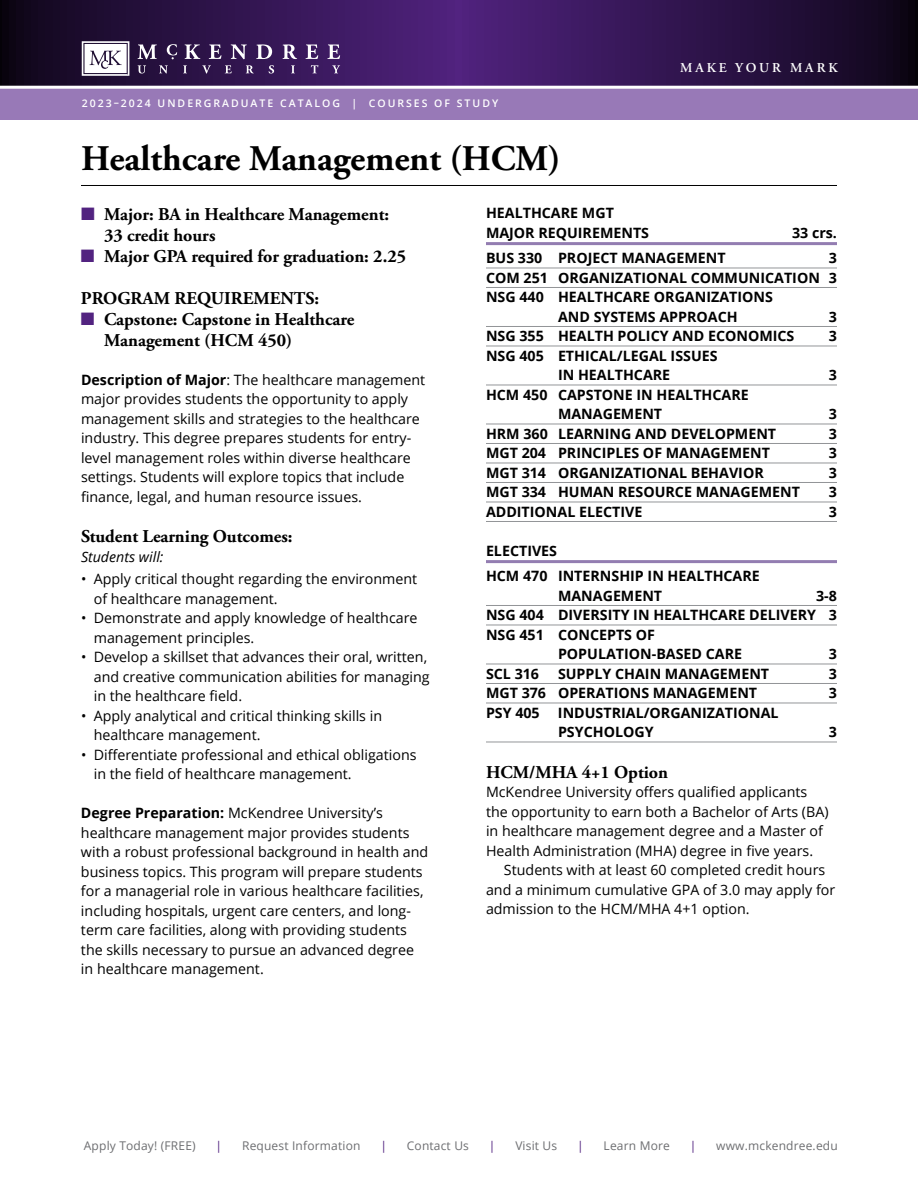
<style>
.page{position:relative;width:918px;height:1188px;background:#fff}
.page>*{position:absolute;margin:0;border:0;box-sizing:border-box;transform-origin:0 0}
.CourseNames24{font:700 36px "Adobe Garamond Pro";color:#000}
.Body_Subs_Bold{font:700 18px/21px "Adobe Garamond Pro";color:#000}
.Body_9_5{font:14.25px/19.5px "Open Sans";color:#000}
.CourseTabsAllCaps9_1{font:700 14.25px/19.5px "Open Sans";color:#000}
.CourseTabsHeadsBold{font:700 14.25px/19.5px "Open Sans";color:#000}
.Body_Ital_space_belo{font:italic 14.25px "Open Sans";color:#000}
.t1{font:600 13.5px "Adobe Garamond Pro";letter-spacing:.215em;color:#fff}
.t2{font:12px "Open Sans";letter-spacing:.015em;color:#6d6e71}
.t3{font:12px "Open Sans";color:#522380}
.t4{font:600 10.5px "Open Sans";letter-spacing:.19em;color:#fff}
.s1{color:#522380}
.s2{font-weight:700}
</style>
<div class="page">
<div style="left:0;top:86px;width:918px;height:34px;background:#9879b7"></div>
<svg style="left:0;top:0;width:918px;height:86px;background:#30154c"></svg>
<svg style="left:82px;top:41px;width:47px;height:35px"></svg>
<svg style="left:138px;top:44px;width:19px;height:15px"></svg>
<svg style="left:185px;top:44px;width:15px;height:15px"></svg>
<svg style="left:209px;top:44px;width:12px;height:15px"></svg>
<svg style="left:231px;top:44px;width:16px;height:15px"></svg>
<svg style="left:256px;top:44px;width:16px;height:15px"></svg>
<svg style="left:283px;top:44px;width:14px;height:15px"></svg>
<svg style="left:306px;top:44px;width:12px;height:15px"></svg>
<svg style="left:327px;top:44px;width:13px;height:15px"></svg>
<svg style="left:138px;top:65px;width:8px;height:9px"></svg>
<svg style="left:159px;top:65px;width:9px;height:8px"></svg>
<svg style="left:183px;top:65px;width:4px;height:8px"></svg>
<svg style="left:202px;top:65px;width:9px;height:9px"></svg>
<svg style="left:225px;top:65px;width:7px;height:8px"></svg>
<svg style="left:246px;top:65px;width:8px;height:8px"></svg>
<svg style="left:269px;top:65px;width:5px;height:9px"></svg>
<svg style="left:291px;top:65px;width:4px;height:8px"></svg>
<svg style="left:311px;top:65px;width:7px;height:8px"></svg>
<svg style="left:332px;top:65px;width:8px;height:8px"></svg>
<svg style="left:167px;top:44px;width:10px;height:15px"></svg>
<hr style="left:0;top:86px;width:918px;height:3px;background:#fff">
<hr style="left:81px;top:185px;width:756px;height:1px;background:#000">
<hr style="left:486px;top:242px;width:351px;height:3px;background:#937db1">
<hr style="left:486px;top:268px;width:351px;height:1px;background:#939598">
<hr style="left:486px;top:287px;width:351px;height:1px;background:#939598">
<hr style="left:486px;top:326px;width:351px;height:1px;background:#939598">
<hr style="left:486px;top:346px;width:351px;height:1px;background:#939598">
<hr style="left:486px;top:385px;width:351px;height:1px;background:#939598">
<hr style="left:486px;top:424px;width:351px;height:1px;background:#939598">
<hr style="left:486px;top:443px;width:351px;height:1px;background:#939598">
<hr style="left:486px;top:463px;width:351px;height:1px;background:#939598">
<hr style="left:486px;top:482px;width:351px;height:1px;background:#939598">
<hr style="left:486px;top:502px;width:351px;height:1px;background:#939598">
<hr style="left:486px;top:521px;width:351px;height:1px;background:#939598">
<hr style="left:486px;top:560px;width:351px;height:3px;background:#937db1">
<hr style="left:486px;top:605px;width:351px;height:1px;background:#939598">
<hr style="left:486px;top:625px;width:351px;height:1px;background:#939598">
<hr style="left:486px;top:664px;width:351px;height:1px;background:#939598">
<hr style="left:486px;top:683px;width:351px;height:1px;background:#939598">
<hr style="left:486px;top:703px;width:351px;height:1px;background:#939598">
<hr style="left:486px;top:742px;width:351px;height:1px;background:#939598">
<p class="t1" style="left:680px;top:60px;width:159px">MAKE YOUR MARK</p>
<p class="t4" style="left:82px;top:96px;width:418px">2023–2024 UNDERGRADUATE CATALOG | COURSES OF STUDY</p>
<p class="CourseNames24" style="left:81px;top:138px;width:481px">Healthcare Management (HCM)</p>
<p class="Body_Subs_Bold" style="left:104px;top:204px;width:287px;text-indent:-23px"><span class="s1">■</span> Major: BA in Healthcare Management:<br>33 credit hours</p>
<p class="Body_Subs_Bold" style="left:81px;top:246px;width:327px"><span class="s1">■</span> Major GPA required for graduation: 2.25</p>
<p class="Body_Subs_Bold" style="left:81px;top:288px;width:240px">PROGRAM REQUIREMENTS:</p>
<p class="Body_Subs_Bold" style="left:104px;top:309px;width:252px;text-indent:-23px"><span class="s1">■</span> Capstone: Capstone in Healthcare<br>Management (HCM 450)</p>
<p class="Body_9_5" style="left:81px;top:369px;width:346px"><span class="s2">Description of Major</span>: The healthcare management major provides students the opportunity to apply management skills and strategies to the healthcare industry. This degree prepares students for entry&shy;level management roles within diverse healthcare settings. Students will explore topics that include finance, legal, and human resource issues.</p>
<p class="Body_Subs_Bold" style="left:81px;top:526px;width:213px">Student Learning Outcomes:</p>
<p class="Body_Ital_space_belo" style="left:81px;top:547px;width:84px">Students will:</p>
<p class="Body_9_5" style="left:94px;top:569px;width:325px;text-indent:-13px">• Apply critical thought regarding the environment of healthcare management.</p>
<p class="Body_9_5" style="left:94px;top:608px;width:325px;text-indent:-13px">• Demonstrate and apply knowledge of healthcare management principles.</p>
<p class="Body_9_5" style="left:94px;top:647px;width:337px;text-indent:-13px">• Develop a skillset that advances their oral, written, and creative communication abilities for managing in the healthcare field.</p>
<p class="Body_9_5" style="left:94px;top:705px;width:290px;text-indent:-13px">• Apply analytical and critical thinking skills in healthcare management.</p>
<p class="Body_9_5" style="left:94px;top:744px;width:324px;text-indent:-13px">• Differentiate professional and ethical obligations in the field of healthcare management.</p>
<p class="Body_9_5" style="left:81px;top:803px;width:349px"><span class="s2">Degree Preparation:</span> McKendree University’s healthcare management major provides students with a robust professional background in health and business topics. This program will prepare students for a managerial role in various healthcare facilities, including hospitals, urgent care centers, and long&shy;term care facilities, along with providing students the skills necessary to pursue an advanced degree in healthcare management.</p>
<p class="CourseTabsHeadsBold" style="left:486px;top:203px;width:165px">HEALTHCARE MGT<br>MAJOR REQUIREMENTS</p>
<p class="CourseTabsHeadsBold" style="left:792px;top:222px;width:46px">33 crs.</p>
<p class="CourseTabsAllCaps9_1" style="left:486px;top:248px;width:241px">BUS 330 PROJECT MANAGEMENT</p>
<p class="CourseTabsAllCaps9_1" style="left:829px;top:248px;width:10px">3</p>
<p class="CourseTabsAllCaps9_1" style="left:486px;top:267px;width:353px">COM 251 ORGANIZATIONAL COMMUNICATION 3</p>
<p class="CourseTabsAllCaps9_1" style="left:558px;top:287px;width:216px;text-indent:-72px">NSG 440 HEALTHCARE ORGANIZATIONS<br>AND SYSTEMS APPROACH</p>
<p class="CourseTabsAllCaps9_1" style="left:829px;top:306px;width:10px">3</p>
<p class="CourseTabsAllCaps9_1" style="left:486px;top:326px;width:310px">NSG 355 HEALTH POLICY AND ECONOMICS</p>
<p class="CourseTabsAllCaps9_1" style="left:829px;top:326px;width:10px">3</p>
<p class="CourseTabsAllCaps9_1" style="left:558px;top:345px;width:161px;text-indent:-72px">NSG 405 ETHICAL/LEGAL ISSUES<br>IN HEALTHCARE</p>
<p class="CourseTabsAllCaps9_1" style="left:829px;top:365px;width:10px">3</p>
<p class="CourseTabsAllCaps9_1" style="left:558px;top:384px;width:192px;text-indent:-72px">HCM 450 CAPSTONE IN HEALTHCARE<br>MANAGEMENT</p>
<p class="CourseTabsAllCaps9_1" style="left:829px;top:404px;width:10px">3</p>
<p class="CourseTabsAllCaps9_1" style="left:486px;top:423px;width:292px">HRM 360 LEARNING AND DEVELOPMENT</p>
<p class="CourseTabsAllCaps9_1" style="left:829px;top:423px;width:10px">3</p>
<p class="CourseTabsAllCaps9_1" style="left:486px;top:443px;width:286px">MGT 204 PRINCIPLES OF MANAGEMENT</p>
<p class="CourseTabsAllCaps9_1" style="left:829px;top:443px;width:10px">3</p>
<p class="CourseTabsAllCaps9_1" style="left:486px;top:462px;width:279px">MGT 314 ORGANIZATIONAL BEHAVIOR</p>
<p class="CourseTabsAllCaps9_1" style="left:829px;top:462px;width:10px">3</p>
<p class="CourseTabsAllCaps9_1" style="left:486px;top:482px;width:315px">MGT 334 HUMAN RESOURCE MANAGEMENT</p>
<p class="CourseTabsAllCaps9_1" style="left:829px;top:482px;width:10px">3</p>
<p class="CourseTabsAllCaps9_1" style="left:486px;top:501px;width:158px">ADDITIONAL ELECTIVE</p>
<p class="CourseTabsAllCaps9_1" style="left:829px;top:501px;width:10px">3</p>
<p class="CourseTabsHeadsBold" style="left:486px;top:540px;width:73px">ELECTIVES</p>
<p class="CourseTabsAllCaps9_1" style="left:558px;top:566px;width:203px;text-indent:-72px">HCM 470 INTERNSHIP IN HEALTHCARE<br>MANAGEMENT</p>
<p class="CourseTabsAllCaps9_1" style="left:816px;top:585px;width:22px">3-8</p>
<p class="CourseTabsAllCaps9_1" style="left:486px;top:605px;width:353px">NSG 404 DIVERSITY IN HEALTHCARE DELIVERY 3</p>
<p class="CourseTabsAllCaps9_1" style="left:558px;top:624px;width:186px;text-indent:-72px">NSG 451 CONCEPTS OF<br>POPULATION-BASED CARE</p>
<p class="CourseTabsAllCaps9_1" style="left:829px;top:644px;width:10px">3</p>
<p class="CourseTabsAllCaps9_1" style="left:486px;top:663px;width:55px">SCL 316</p>
<p class="CourseTabsAllCaps9_1" style="left:558px;top:663px;width:213px">SUPPLY CHAIN MANAGEMENT</p>
<p class="CourseTabsAllCaps9_1" style="left:829px;top:663px;width:10px">3</p>
<p class="CourseTabsAllCaps9_1" style="left:486px;top:683px;width:273px">MGT 376 OPERATIONS MANAGEMENT</p>
<p class="CourseTabsAllCaps9_1" style="left:829px;top:683px;width:10px">3</p>
<p class="CourseTabsAllCaps9_1" style="left:486px;top:702px;width:55px">PSY 405</p>
<p class="CourseTabsAllCaps9_1" style="left:558px;top:702px;width:222px">INDUSTRIAL/ORGANIZATIONAL<br>PSYCHOLOGY</p>
<p class="CourseTabsAllCaps9_1" style="left:829px;top:722px;width:10px">3</p>
<p class="Body_Subs_Bold" style="left:486px;top:762px;width:184px">HCM/MHA 4+1 Option</p>
<p class="Body_9_5" style="left:486px;top:782px;width:344px">McKendree University offers qualified applicants the opportunity to earn both a Bachelor of Arts (BA) in healthcare management degree and a Master of Health Administration (MHA) degree in five years.</p>
<p class="Body_9_5" style="left:486px;top:860px;width:351px;text-indent:18px">Students with at least 60 completed credit hours and a minimum cumulative GPA of 3.0 may apply for admission to the HCM/MHA 4+1 option.</p>
<p class="t2" style="left:84px;top:1138px;width:113px">Apply Today! (FREE)</p>
<p class="t3" style="left:216px;top:1138px;width:8px">|</p>
<p class="t2" style="left:242px;top:1138px;width:120px">Request Information</p>
<p class="t3" style="left:380px;top:1138px;width:8px">|</p>
<p class="t2" style="left:407px;top:1138px;width:64px">Contact Us</p>
<p class="t3" style="left:489px;top:1138px;width:8px">|</p>
<p class="t2" style="left:515px;top:1138px;width:43px">Visit Us</p>
<p class="t3" style="left:577px;top:1138px;width:8px">|</p>
<p class="t2" style="left:604px;top:1138px;width:68px">Learn More</p>
<p class="t3" style="left:690px;top:1138px;width:8px">|</p>
<p class="t2" style="left:716px;top:1138px;width:123px">www.mckendree.edu</p>
</div>
